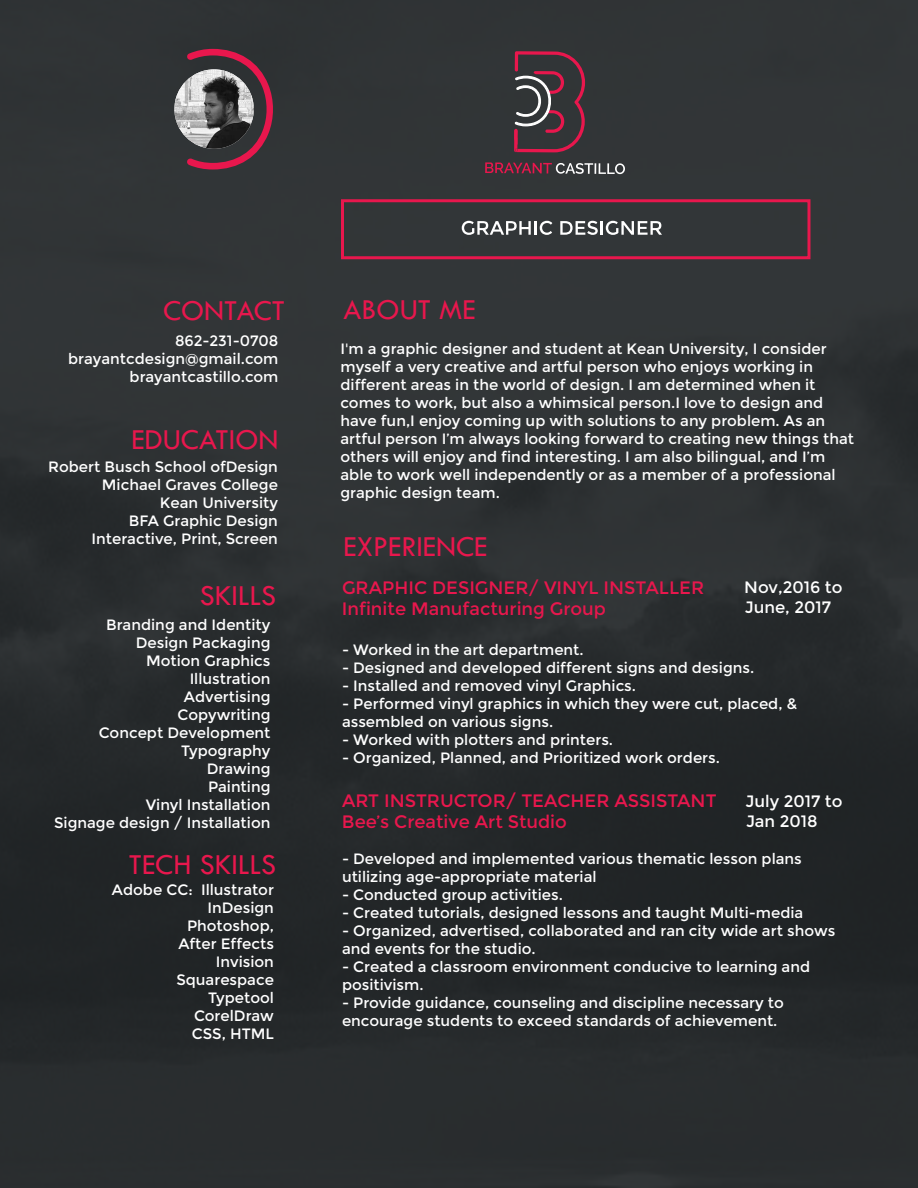
<style>
.page{position:relative;width:918px;height:1188px;background:#fff}
.page>*{position:absolute;margin:0;border:0;box-sizing:border-box;transform-origin:0 0}
.t1{font:30px "Tw Cen";color:#e8174d}
.t2{font:18px/21.6px "Montserrat";color:#e8174d}
.t3{font:16.5px "Montserrat";color:#fff}
.t4{font:15px/18px "Montserrat";color:#fff}
</style>
<div class="page">
<img style="left:0;top:0;width:918px;height:1188px">
<div style="left:341px;top:199px;width:469px;height:60px;border:3px solid #e8174d"></div>
<svg style="left:462px;top:221px;width:90px;height:14px"></svg>
<svg style="left:560px;top:221px;width:102px;height:14px"></svg>
<svg style="left:514px;top:51px;width:71px;height:102px;background:#593c46"></svg>
<svg style="left:485px;top:162px;width:140px;height:12px;background:#6e4e58"></svg>
<svg style="left:187px;top:49px;width:88px;height:121px;background:#5c2c3a"></svg>
<img style="left:174px;top:69px;width:80px;height:80px;border-radius:40px">
<h1 class="t1" style="left:163px;top:293px;width:123px">CONTACT</h1>
<h1 class="t1" style="left:344px;top:291px;width:134px">ABOUT ME</h1>
<p class="t4" style="left:68px;top:332px;width:212px;text-align:right">862-231-0708 brayantcdesign@gmail.com brayantcastillo.com</p>
<h1 class="t1" style="left:132px;top:422px;width:148px">EDUCATION</h1>
<p class="t4" style="left:48px;top:458px;width:231px;text-align:right">Robert Busch School ofDesign<br>Michael Graves College<br>Kean University<br>BFA Graphic Design<br>Interactive, Print, Screen</p>
<h1 class="t1" style="left:200px;top:578px;width:78px">SKILLS</h1>
<p class="t4" style="left:54px;top:616px;width:218px;text-align:right">Branding and Identity<br>Design Packaging<br>Motion Graphics<br>Illustration<br>Advertising<br>Copywriting<br>Concept Development<br>Typography<br>Drawing<br>Painting<br>Vinyl Installation<br>Signage design / Installation</p>
<h1 class="t1" style="left:129px;top:846px;width:149px">TECH SKILLS</h1>
<p class="t4" style="left:112px;top:881px;width:164px;text-align:right">Adobe CC: Illustrator<br>InDesign<br>Photoshop,<br>After Effects<br>Invision<br>Squarespace<br>Typetool<br>CorelDraw<br>CSS, HTML</p>
<p class="t4" style="left:340px;top:340px;width:515px">I'm a graphic designer and student at Kean University, I consider myself a very creative and artful person who enjoys working in different areas in the world of design. I am determined when it comes to work, but also a whimsical person.I love to design and have fun,I enjoy coming up with solutions to any problem. As an artful person I’m always looking forward to creating new things that others will enjoy and find interesting. I am also bilingual, and I’m able to work well independently or as a member of a professional graphic design team.</p>
<h1 class="t1" style="left:344px;top:528px;width:145px">EXPERIENCE</h1>
<p class="t2" style="left:342px;top:577px;width:364px">GRAPHIC DESIGNER/ VINYL INSTALLER<br>Infinite Manufacturing Group</p>
<p class="t4" style="left:342px;top:641px;width:243px">- Worked in the art department.</p>
<p class="t4" style="left:342px;top:659px;width:414px">- Designed and developed different signs and designs.</p>
<p class="t4" style="left:342px;top:677px;width:296px">- Installed and removed vinyl Graphics.</p>
<p class="t4" style="left:342px;top:695px;width:457px">- Performed vinyl graphics in which they were cut, placed, &amp; assembled on various signs.</p>
<p class="t4" style="left:342px;top:731px;width:273px">- Worked with plotters and printers.</p>
<p class="t4" style="left:342px;top:749px;width:380px">- Organized, Planned, and Prioritized work orders.</p>
<p class="t2" style="left:342px;top:790px;width:376px">ART INSTRUCTOR/ TEACHER ASSISTANT<br>Bee’s Creative Art Studio</p>
<p class="t4" style="left:342px;top:850px;width:461px">- Developed and implemented various thematic lesson plans utilizing age-appropriate material</p>
<p class="t4" style="left:342px;top:886px;width:222px">- Conducted group activities.</p>
<p class="t4" style="left:342px;top:904px;width:463px">- Created tutorials, designed lessons and taught Multi-media</p>
<p class="t4" style="left:342px;top:922px;width:495px">- Organized, advertised, collaborated and ran city wide art shows and events for the studio.</p>
<p class="t4" style="left:342px;top:958px;width:470px">- Created a classroom environment conducive to learning and positivism.</p>
<p class="t4" style="left:342px;top:994px;width:443px">- Provide guidance, counseling and discipline necessary to encourage students to exceed standards of achievement.</p>
<p class="t3" style="left:744px;top:578px;width:100px">Nov,2016 to</p>
<p class="t3" style="left:745px;top:597px;width:88px">June, 2017</p>
<p class="t3" style="left:746px;top:792px;width:98px">July 2017 to</p>
<p class="t3" style="left:746px;top:811px;width:73px">Jan 2018</p>
</div>
